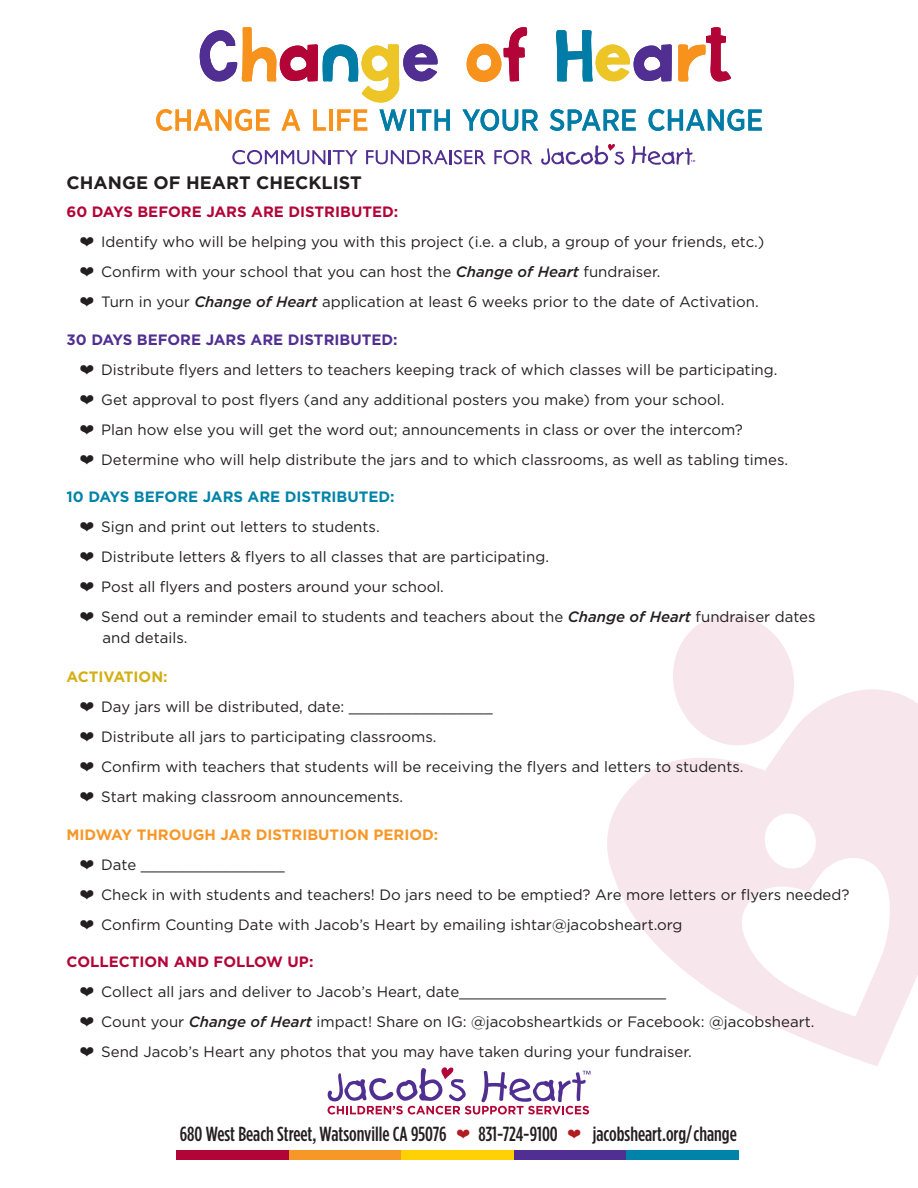
<style>
.page{position:relative;width:918px;height:1188px;background:#fff}
.page>*{position:absolute;margin:0;border:0;box-sizing:border-box;transform-origin:0 0}
.t1{font:500 20.4px "Gotham Condensed";color:#231f20}
.Body{font:700 18px "Gotham";color:#231f20}
.List{font:15px/21px "Gotham";color:#231f20}
.Body-2{font:700 15px "Gotham";color:#b30437}
.Body-3{font:700 15px "Gotham";color:#f79727}
.Body-4{font:700 15px "Gotham";color:#502e92}
.Body-5{font:700 15px "Gotham";color:#0083a9}
.Body-6{font:700 15px "Gotham";color:#d3af16}
.s1{font-weight:500;font-style:italic}
.s2{color:#b01e22}
</style>
<div class="page">
<svg style="left:328px;top:1067px;width:262px;height:48px"></svg>
<div style="left:289px;top:1150px;width:112px;height:10px;background:#f79727"></div>
<div style="left:176px;top:1150px;width:113px;height:10px;background:#b30437"></div>
<div style="left:514px;top:1150px;width:112px;height:10px;background:#502e92"></div>
<div style="left:626px;top:1150px;width:113px;height:10px;background:#0083a9"></div>
<div style="left:401px;top:1150px;width:113px;height:10px;background:#fed105"></div>
<svg style="left:541px;top:144px;width:83px;height:21px"></svg>
<svg style="left:632px;top:146px;width:63px;height:19px"></svg>
<svg style="left:232px;top:150px;width:126px;height:14px"></svg>
<svg style="left:366px;top:150px;width:120px;height:14px"></svg>
<svg style="left:494px;top:150px;width:38px;height:14px"></svg>
<svg style="left:673px;top:615px;width:121px;height:63px"></svg>
<svg style="left:607px;top:678px;width:311px;height:388px;fill:#f7e6eb"></svg>
<svg style="left:200px;top:27px;width:238px;height:76px"></svg>
<svg style="left:467px;top:27px;width:60px;height:55px"></svg>
<svg style="left:556px;top:30px;width:116px;height:51px"></svg>
<svg style="left:678px;top:27px;width:53px;height:55px"></svg>
<svg style="left:156px;top:109px;width:113px;height:22px"></svg>
<svg style="left:282px;top:109px;width:18px;height:22px"></svg>
<svg style="left:313px;top:110px;width:13px;height:21px"></svg>
<hr style="left:329px;top:110px;width:4px;height:21px;background:#f7931d">
<svg style="left:337px;top:110px;width:30px;height:21px"></svg>
<svg style="left:380px;top:109px;width:27px;height:22px"></svg>
<hr style="left:410px;top:110px;width:3px;height:21px;background:#007ca7">
<svg style="left:417px;top:110px;width:33px;height:21px"></svg>
<svg style="left:462px;top:109px;width:76px;height:22px"></svg>
<svg style="left:550px;top:109px;width:86px;height:22px"></svg>
<svg style="left:649px;top:109px;width:113px;height:22px"></svg>
<p class="Body" style="left:67px;top:171px;width:297px">CHANGE OF HEART CHECKLIST</p>
<p class="Body-2" style="left:67px;top:202px;width:333px">60 DAYS BEFORE JARS ARE DISTRIBUTED:</p>
<p class="List" style="left:80px;top:231px;width:686px">❤ Identify who will be helping you with this project (i.e. a club, a group of your friends, etc.)</p>
<p class="List" style="left:80px;top:261px;width:582px">❤ Confirm with your school that you can host the <span class="s1">Change of Heart</span> fundraiser.</p>
<p class="List" style="left:80px;top:291px;width:680px">❤ Turn in your <span class="s1">Change of Heart</span> application at least 6 weeks prior to the date of Activation.</p>
<p class="Body-4" style="left:67px;top:330px;width:333px">30 DAYS BEFORE JARS ARE DISTRIBUTED:</p>
<p class="List" style="left:80px;top:359px;width:699px">❤ Distribute flyers and letters to teachers keeping track of which classes will be participating.</p>
<p class="List" style="left:80px;top:389px;width:646px">❤ Get approval to post flyers (and any additional posters you make) from your school.</p>
<p class="List" style="left:80px;top:419px;width:664px">❤ Plan how else you will get the word out; announcements in class or over the intercom?</p>
<p class="List" style="left:80px;top:449px;width:710px">❤ Determine who will help distribute the jars and to which classrooms, as well as tabling times.</p>
<p class="Body-5" style="left:67px;top:487px;width:330px">10 DAYS BEFORE JARS ARE DISTRIBUTED:</p>
<p class="List" style="left:80px;top:516px;width:301px">❤ Sign and print out letters to students.</p>
<p class="List" style="left:80px;top:546px;width:470px">❤ Distribute letters &amp; flyers to all classes that are participating.</p>
<p class="List" style="left:80px;top:576px;width:365px">❤ Post all flyers and posters around your school.</p>
<p class="List" style="left:103px;top:606px;width:714px;text-indent:-22px">❤ Send out a reminder email to students and teachers about the <span class="s1">Change of Heart</span> fundraiser dates and details.</p>
<p class="Body-6" style="left:67px;top:667px;width:103px">ACTIVATION:</p>
<p class="List" style="left:80px;top:696px;width:414px">❤ Day jars will be distributed, date: ________________</p>
<p class="List" style="left:80px;top:726px;width:358px">❤ Distribute all jars to participating classrooms.</p>
<p class="List" style="left:80px;top:756px;width:665px">❤ Confirm with teachers that students will be receiving the flyers and letters to students.</p>
<p class="List" style="left:80px;top:786px;width:325px">❤ Start making classroom announcements.</p>
<p class="Body-3" style="left:67px;top:825px;width:373px">MIDWAY THROUGH JAR DISTRIBUTION PERIOD:</p>
<p class="List" style="left:80px;top:854px;width:206px">❤ Date ________________</p>
<p class="List" style="left:80px;top:884px;width:771px">❤ Check in with students and teachers! Do jars need to be emptied? Are more letters or flyers needed?</p>
<p class="List" style="left:80px;top:914px;width:604px">❤ Confirm Counting Date with Jacob’s Heart by emailing ishtar@jacobsheart.org</p>
<p class="Body-2" style="left:67px;top:952px;width:248px">COLLECTION AND FOLLOW UP:</p>
<p class="List" style="left:80px;top:981px;width:588px">❤ Collect all jars and deliver to Jacob’s Heart, date_______________________</p>
<p class="List" style="left:80px;top:1011px;width:736px">❤ Count your <span class="s1">Change of Heart</span> impact! Share on IG: @jacobsheartkids or Facebook: @jacobsheart.</p>
<p class="List" style="left:80px;top:1041px;width:613px">❤ Send Jacob’s Heart any photos that you may have taken during your fundraiser.</p>
<h1 class="t1" style="left:180px;top:1122px;width:558px">680 West Beach Street, Watsonville CA 95076 <span class="s2">❤</span> 831-724-9100 <span class="s2">❤</span> jacobsheart.org/ change</h1>
</div>
